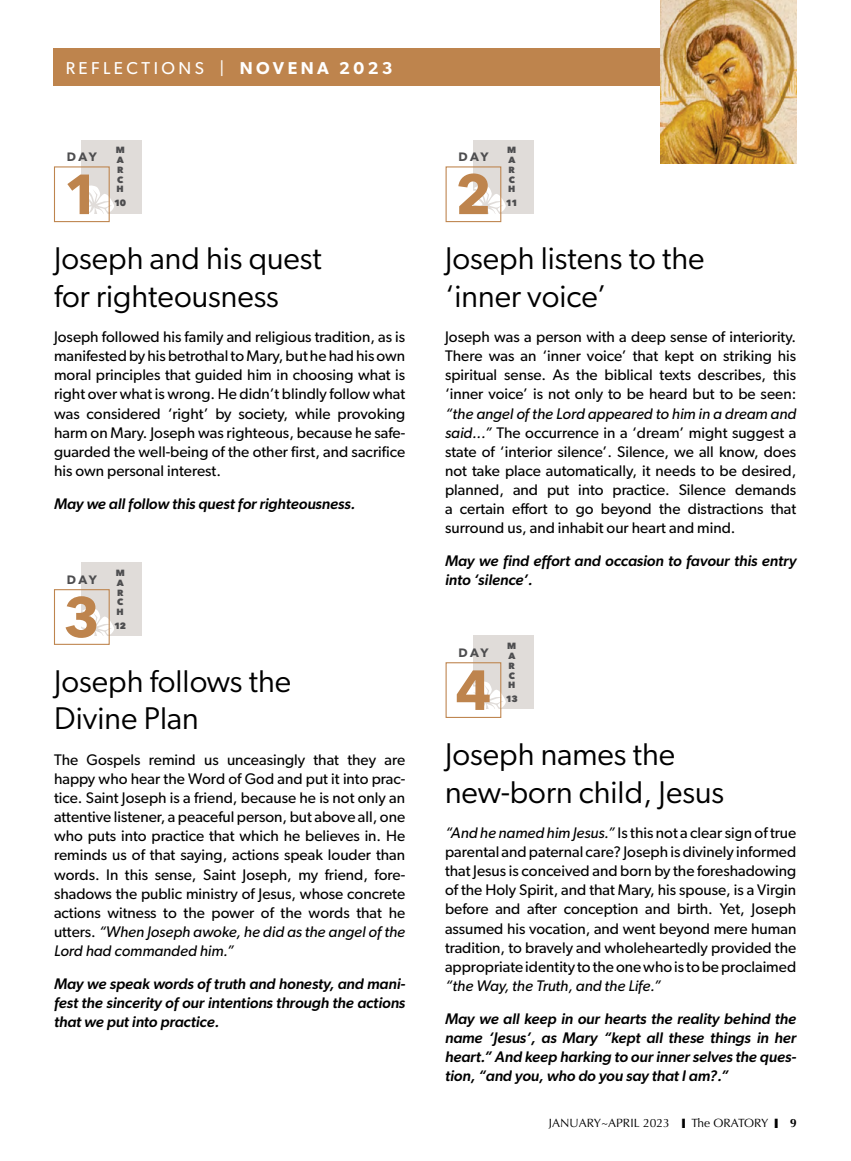
<style>
.page{position:relative;width:851px;height:1161px;background:#fff}
.page>*{position:absolute;margin:0;border:0;box-sizing:border-box;transform-origin:0 0}
.t1{font:700 55.95px "Avenir Next LT Pro";color:#be844d}
.COURANT_Swiss_721__2{font:31.5px/37.8px "Gibson";color:#000}
.t2{font:17.25px "Gibson";letter-spacing:.2em;color:#fff}
.COURANT_Swiss_721__2-2{font:15.3px/19.2px "Gibson";color:#000;text-align:justify}
.COURANT_Swiss_721__2-3{font:italic 500 15.3px/19.2px "Gibson";color:#000;text-align:justify}
.t3{font:12px "Optima";color:#000}
.t4{font:700 12px "Avenir Next LT Pro";letter-spacing:.16em;color:#4d4d4f}
.t5{font:800 9px/9.8px "Avenir Next";letter-spacing:-.05em;color:#4d4d4f}
.s1{font-weight:600}
.s2{font-style:italic}
.s3{font-weight:700}
</style>
<div class="page">
<div style="left:81px;top:140px;width:61px;height:73px;background:#e0dcd9"></div>
<div style="left:81px;top:563px;width:61px;height:73px;background:#e0dcd9"></div>
<div style="left:472px;top:140px;width:61px;height:73px;background:#e0dcd9"></div>
<div style="left:472px;top:636px;width:61px;height:73px;background:#e0dcd9"></div>
<svg style="left:68px;top:185px;width:46px;height:38px"></svg>
<svg style="left:81px;top:608px;width:33px;height:28px"></svg>
<svg style="left:459px;top:184px;width:47px;height:39px"></svg>
<svg style="left:472px;top:680px;width:34px;height:38px"></svg>
<div style="left:54px;top:166px;width:56px;height:56px;border:1px solid #be844d"></div>
<div style="left:54px;top:589px;width:56px;height:56px;border:1px solid #be844d"></div>
<div style="left:445px;top:166px;width:56px;height:56px;border:1px solid #be844d"></div>
<div style="left:445px;top:662px;width:56px;height:56px;border:1px solid #be844d"></div>
<div style="left:53px;top:49px;width:626px;height:37px;background:#be844d"></div>
<img style="left:660px;top:0;width:136px;height:164px">
<p class="t2" style="left:66px;top:57px;width:328px">REFLECTIONS | <span class="s1">NOVENA 2023</span></p>
<p class="t4" style="left:67px;top:150px;width:31px">DAY</p>
<p class="t1" style="left:64px;top:160px;width:38px">1</p>
<p class="t5" style="left:116px;top:145px;width:11px">M</p>
<p class="t5" style="left:117px;top:155px;width:8px">A</p>
<p class="t5" style="left:117px;top:165px;width:8px">R</p>
<p class="t5" style="left:117px;top:175px;width:9px">C<br>H</p>
<p class="t5" style="left:114px;top:198px;width:14px">10</p>
<p class="COURANT_Swiss_721__2" style="left:54px;top:239px;width:269px">Joseph and his quest for righteousness</p>
<p class="COURANT_Swiss_721__2-2" style="left:54px;top:327px;width:353px">Joseph followed his family and religious tradition, as is manifested by his betrothal to Mary, but he had his own moral principles that guided him in choosing what is right over what is wrong. He didn’t blindly follow what was considered ‘right’ by society, while provoking harm on Mary. Joseph was righteous, because he safe&shy;guarded the well-being of the other first, and sacrifice his own personal interest.</p>
<p class="COURANT_Swiss_721__2-3" style="left:54px;top:493px;width:303px">May we all follow this quest for righteousness.</p>
<p class="t4" style="left:67px;top:572px;width:31px">DAY</p>
<p class="t1" style="left:64px;top:583px;width:38px">3</p>
<p class="t5" style="left:116px;top:568px;width:11px">M</p>
<p class="t5" style="left:117px;top:578px;width:8px">A</p>
<p class="t5" style="left:117px;top:588px;width:8px">R</p>
<p class="t5" style="left:117px;top:597px;width:9px">C<br>H</p>
<p class="t5" style="left:114px;top:621px;width:14px">12</p>
<p class="COURANT_Swiss_721__2" style="left:54px;top:662px;width:239px">Joseph follows the<br>Divine Plan</p>
<p class="COURANT_Swiss_721__2-2" style="left:54px;top:750px;width:353px">The Gospels remind us unceasingly that they are happy who hear the Word of God and put it into prac&shy;tice. Saint Joseph is a friend, because he is not only an attentive listener, a peaceful person, but above all, one who puts into practice that which he believes in. He reminds us of that saying, actions speak louder than words. In this sense, Saint Joseph, my friend, fore&shy;shadows the public ministry of Jesus, whose concrete actions witness to the power of the words that he utters. <span class="s2">“When Joseph awoke, he did as the angel of the Lord had commanded him.”</span></p>
<p class="COURANT_Swiss_721__2-3" style="left:54px;top:974px;width:353px">May we speak words of truth and honesty, and mani&shy;fest the sincerity of our intentions through the actions that we put into practice.</p>
<p class="t4" style="left:458px;top:150px;width:31px">DAY</p>
<p class="t1" style="left:455px;top:160px;width:38px">2</p>
<p class="t5" style="left:507px;top:145px;width:11px">M</p>
<p class="t5" style="left:508px;top:155px;width:8px">A</p>
<p class="t5" style="left:508px;top:165px;width:8px">R</p>
<p class="t5" style="left:508px;top:175px;width:9px">C<br>H</p>
<p class="t5" style="left:505px;top:198px;width:14px">11</p>
<p class="COURANT_Swiss_721__2" style="left:445px;top:239px;width:261px">Joseph listens to the ‘inner voice’</p>
<p class="COURANT_Swiss_721__2-2" style="left:445px;top:327px;width:353px">Joseph was a person with a deep sense of interiority.<br>There was an ‘inner voice’ that kept on striking his spiritual sense. As the biblical texts describes, this ‘inner voice’ is not only to be heard but to be seen: <span class="s2">“the angel of the Lord appeared to him in a dream and said...”</span> The occurrence in a ‘dream’ might suggest a state of ‘interior silence’. Silence, we all know, does not take place automatically, it needs to be desired, planned, and put into practice. Silence demands a certain effort to go beyond the distractions that surround us, and inhabit our heart and mind.</p>
<p class="COURANT_Swiss_721__2-3" style="left:445px;top:551px;width:353px">May we find effort and occasion to favour this entry into ‘silence’.</p>
<p class="t4" style="left:458px;top:645px;width:31px">DAY</p>
<p class="t1" style="left:455px;top:656px;width:38px">4</p>
<p class="t5" style="left:507px;top:641px;width:11px">M</p>
<p class="t5" style="left:508px;top:651px;width:8px">A</p>
<p class="t5" style="left:508px;top:661px;width:8px">R</p>
<p class="t5" style="left:508px;top:670px;width:9px">C<br>H</p>
<p class="t5" style="left:505px;top:694px;width:14px">13</p>
<p class="COURANT_Swiss_721__2" style="left:445px;top:735px;width:280px">Joseph names the new-born child, Jesus</p>
<p class="COURANT_Swiss_721__2-2" style="left:445px;top:823px;width:353px"><span class="s2">“And he named him Jesus.”</span> Is this not a clear sign of true parental and paternal care? Joseph is divinely informed that Jesus is conceived and born by the foreshadowing of the Holy Spirit, and that Mary, his spouse, is a Virgin before and after conception and birth. Yet, Joseph assumed his vocation, and went beyond mere human tradition, to bravely and wholeheartedly provided the appropriate identity to the one who is to be proclaimed <span class="s2">“the Way, the Truth, and the Life.”</span></p>
<p class="COURANT_Swiss_721__2-3" style="left:445px;top:1008px;width:353px">May we all keep in our hearts the reality behind the name ‘Jesus’, as Mary “kept all these things in her heart.” And keep harking to our inner selves the ques&shy;tion, “and you, who do you say that I am?.”</p>
<p class="t3" style="left:549px;top:1116px;width:249px">JANUARY~APRIL 2023 ❙ The ORATORY ❙ <span class="s3">9</span></p>
</div>
